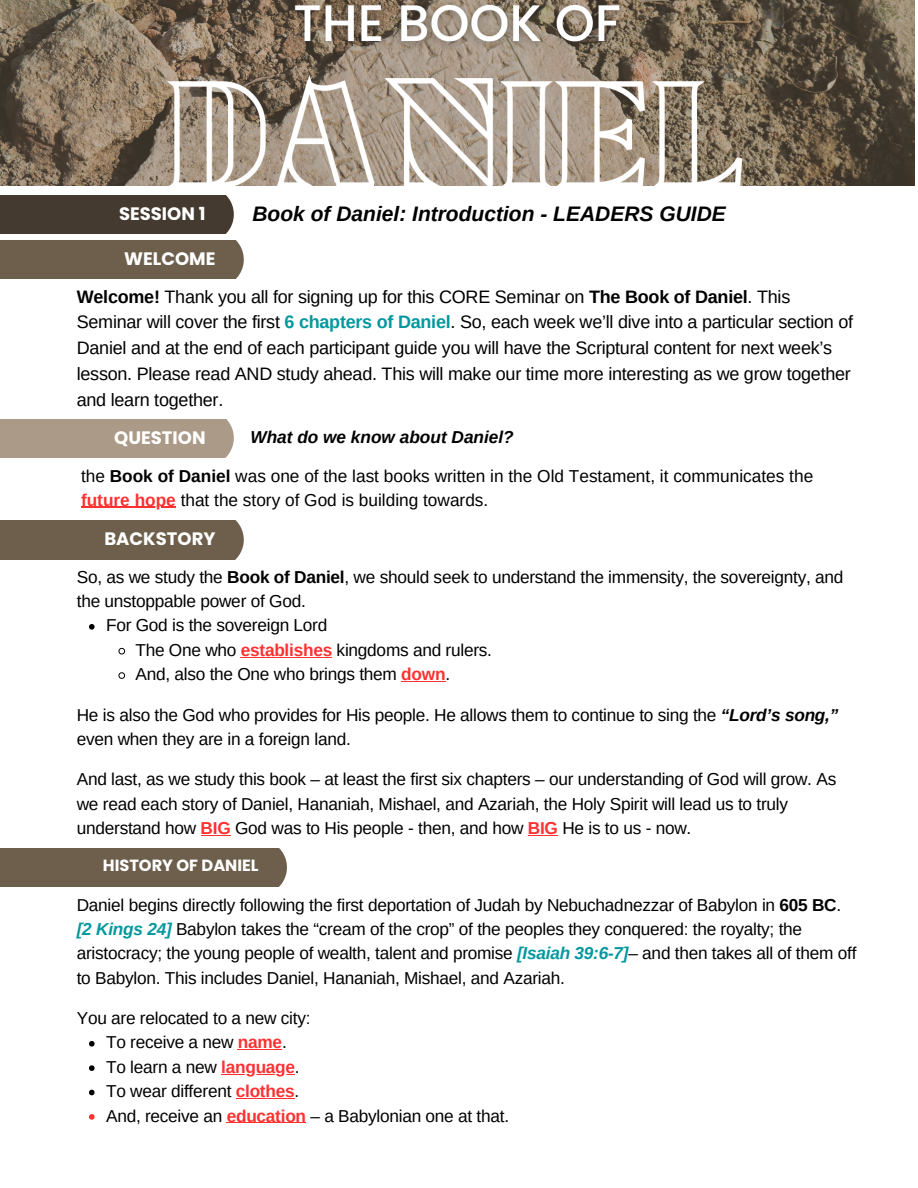
<style>
.page{position:relative;width:918px;height:1188px;background:#fff}
.page>*{position:absolute;margin:0;border:0;box-sizing:border-box;transform-origin:0 0}
.t1{font:italic 700 21px "Arimo";color:#000}
.t2{font:18px/25.8px "Arimo";letter-spacing:-.015em;color:#000}
.t3{font:700 18px "Poppins";color:#fff}
.t4{font:17.25px/24.5px "Arimo";letter-spacing:-.015em;color:#000}
.t5{font:italic 700 17.25px "Arimo";color:#000}
.t6{font:700 16.2px "Poppins";color:#fff}
.s1{font-weight:700}
.s2{font-weight:700;color:#03989e}
.s3{font-weight:700;color:#ff3131}
.s4{font-weight:700;font-style:italic}
.s5{font-weight:700;font-style:italic;color:#03989e}
</style>
<div class="page">
<img style="left:0;top:0;width:914px;height:185px">
<div style="left:0;top:196px;width:234px;height:38px;background:#443a2f"></div>
<div style="left:0;top:241px;width:244px;height:38px;background:#6d5f4c"></div>
<div style="left:0;top:521px;width:244px;height:38px;background:#6d5f4c"></div>
<svg style="left:89px;top:624px;width:6px;height:6px"></svg>
<svg style="left:118px;top:647px;width:8px;height:8px"></svg>
<hr style="left:241px;top:657px;width:91px;height:1px;background:#ff3131">
<svg style="left:118px;top:672px;width:8px;height:7px"></svg>
<hr style="left:401px;top:681px;width:44px;height:1px;background:#ff3131">
<hr style="left:201px;top:835px;width:30px;height:1px;background:#ff3131">
<hr style="left:528px;top:835px;width:30px;height:1px;background:#ff3131">
<div style="left:0;top:419px;width:234px;height:38px;background:#ab9a88"></div>
<hr style="left:81px;top:507px;width:95px;height:1px;background:#ff3131">
<div style="left:0;top:849px;width:287px;height:38px;background:#6d5f4c"></div>
<svg style="left:89px;top:1041px;width:6px;height:6px"></svg>
<hr style="left:238px;top:1049px;width:44px;height:1px;background:#ff3131">
<svg style="left:89px;top:1065px;width:6px;height:6px"></svg>
<hr style="left:221px;top:1074px;width:74px;height:1px;background:#ff3131">
<svg style="left:89px;top:1090px;width:6px;height:5px"></svg>
<hr style="left:236px;top:1098px;width:58px;height:1px;background:#ff3131">
<svg style="left:89px;top:1114px;width:6px;height:6px"></svg>
<hr style="left:227px;top:1123px;width:79px;height:1px;background:#ff3131">
<p class="t3" style="left:119px;top:201px;width:88px">SESSION 1</p>
<h2 class="t1" style="left:252px;top:202px;width:475px">Book of Daniel: Introduction - LEADERS GUIDE</h2>
<h1 class="t3" style="left:124px;top:246px;width:93px">WELCOME</h1>
<p class="t2" style="left:77px;top:283px;width:778px"><span class="s1">Welcome!</span> Thank you all for signing up for this CORE Seminar on <span class="s1">The Book of Daniel</span>. This Seminar will cover the first <span class="s2">6 chapters of Daniel</span>. So, each week we’ll dive into a particular section of Daniel and at the end of each participant guide you will have the Scriptural content for next week’s lesson. Please read AND study ahead. This will make our time more interesting as we grow together and learn together.</p>
<h2 class="t3" style="left:114px;top:425px;width:93px">QUESTION</h2>
<h4 class="t5" style="left:250px;top:428px;width:265px">What do we know about Daniel?</h4>
<p class="t4" style="left:81px;top:464px;width:734px">the <span class="s1">Book of Daniel</span> was one of the last books written in the Old Testament, it communicates the</p>
<p class="t4" style="left:81px;top:488px;width:409px"><span class="s3">future hope</span> that the story of God is building towards.</p>
<h2 class="t3" style="left:104px;top:526px;width:113px">BACKSTORY</h2>
<h4 class="t4" style="left:77px;top:565px;width:768px">So, as we study the <span class="s1">Book of Daniel</span>, we should seek to understand the immensity, the sovereignty, and the unstoppable power of God.</h4>
<p class="t4" style="left:106px;top:613px;width:223px">For God is the sovereign Lord</p>
<h2 class="t4" style="left:135px;top:638px;width:358px">The One who <span class="s3">establishes</span> kingdoms and rulers.</h2>
<h3 class="t4" style="left:135px;top:662px;width:316px">And, also the One who brings them <span class="s3">down</span>.</h3>
<h4 class="t4" style="left:77px;top:702px;width:763px">He is also the God who provides for His people. He allows them to continue to sing the <span class="s4">“Lord’s song,” </span>even when they are in a foreign land.</h4>
<p class="t4" style="left:77px;top:767px;width:761px">And last, as we study this book – at least the first six chapters – our understanding of God will grow. As we read each story of Daniel, Hananiah, Mishael, and Azariah, the Holy Spirit will lead us to truly understand how <span class="s3">BIG</span> God was to His people - then, and how <span class="s3">BIG</span> He is to us - now.</p>
<p class="t6" style="left:103px;top:854px;width:157px">HISTORY OF DANIEL</p>
<h4 class="t4" style="left:77px;top:892px;width:781px">Daniel begins directly following the first deportation of Judah by Nebuchadnezzar of Babylon in <span class="s1">605 BC</span>. <span class="s5">[2 Kings 24]</span> Babylon takes the “cream of the crop” of the peoples they conquered: the royalty; the aristocracy; the young people of wealth, talent and promise <span class="s5">[Isaiah 39:6-7]</span>– and then takes all of them off to Babylon. This includes Daniel, Hananiah, Mishael, and Azariah.</h4>
<h4 class="t4" style="left:77px;top:1006px;width:235px">You are relocated to a new city:</h4>
<p class="t4" style="left:106px;top:1030px;width:182px">To receive a new <span class="s3">name</span>.</p>
<p class="t4" style="left:106px;top:1055px;width:195px">To learn a new <span class="s3">language</span>.</p>
<h4 class="t4" style="left:106px;top:1079px;width:195px">To wear different <span class="s3">clothes</span>.</h4>
<h4 class="t4" style="left:106px;top:1103px;width:405px">And, receive an <span class="s3">education</span> – a Babylonian one at that.</h4>
</div>
